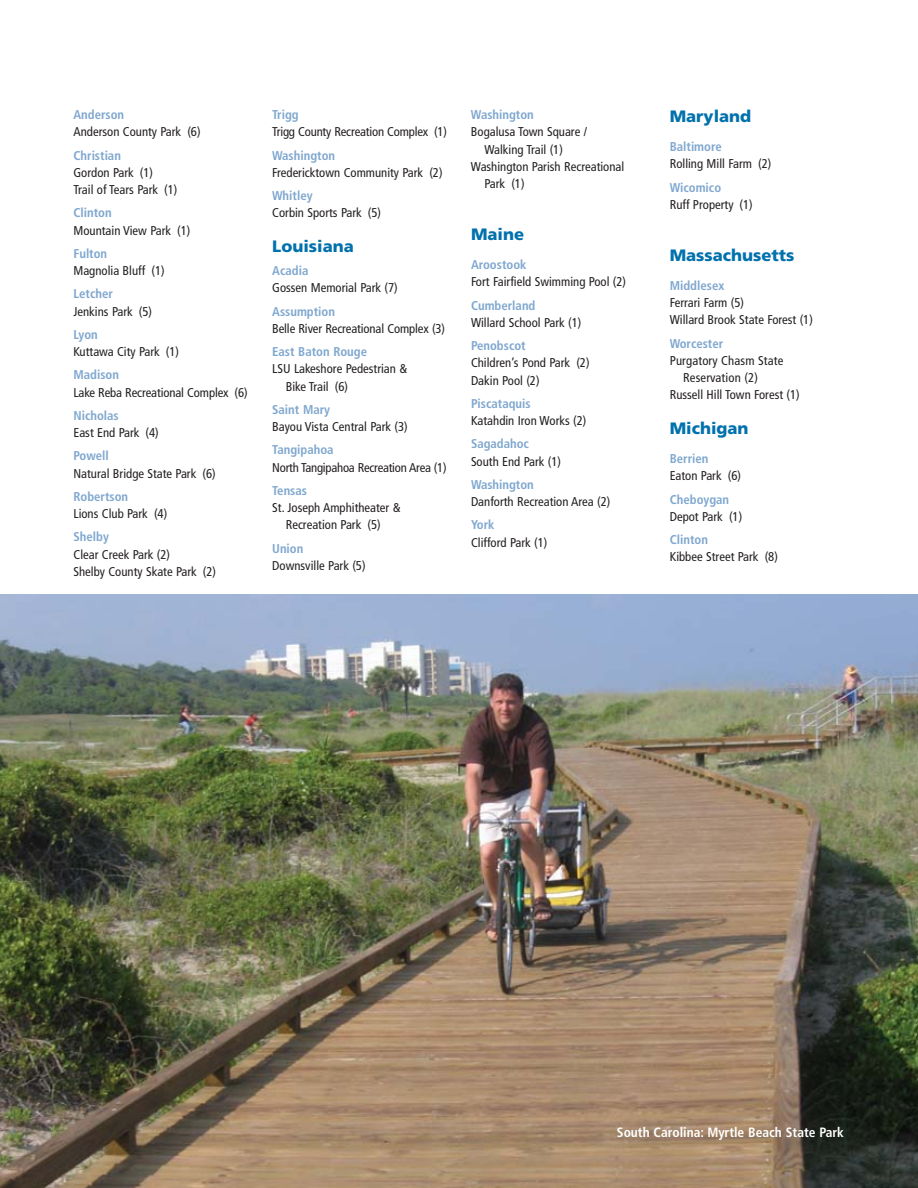
<style>
.page{position:relative;width:918px;height:1188px;background:#fff}
.page>*{position:absolute;margin:0;border:0;box-sizing:border-box;transform-origin:0 0}
.t1{font:900 16.5px "Frutiger";color:#0071ad}
.t2{font:700 condensed 13.5px "Frutiger";color:#fff}
.t3{font:condensed 12.75px/17.2px "Frutiger";color:#231f20}
.t4{font:700 condensed 12.75px "Frutiger";color:#7fa7cf}
.t5{font:condensed 12.75px "Frutiger";letter-spacing:-.02em;color:#231f20}
</style>
<div class="page">
<img style="left:0;top:594px;width:918px;height:594px">
<p class="t4" style="left:74px;top:110px;width:52px">Anderson</p>
<p class="t3" style="left:74px;top:124px;width:129px">Anderson County Park (6)</p>
<p class="t4" style="left:74px;top:150px;width:49px">Christian</p>
<p class="t3" style="left:74px;top:165px;width:105px">Gordon Park (1)<br>Trail of Tears Park (1)</p>
<p class="t4" style="left:74px;top:208px;width:40px">Clinton</p>
<p class="t3" style="left:74px;top:223px;width:118px">Mountain View Park (1)</p>
<p class="t4" style="left:74px;top:248px;width:35px">Fulton</p>
<p class="t3" style="left:74px;top:263px;width:93px">Magnolia Bluff (1)</p>
<p class="t4" style="left:74px;top:289px;width:41px">Letcher</p>
<p class="t3" style="left:74px;top:304px;width:80px">Jenkins Park (5)</p>
<p class="t4" style="left:74px;top:329px;width:26px">Lyon</p>
<p class="t3" style="left:74px;top:344px;width:107px">Kuttawa City Park (1)</p>
<p class="t4" style="left:74px;top:370px;width:47px">Madison</p>
<p class="t3" style="left:74px;top:385px;width:176px">Lake Reba Recreational Complex (6)</p>
<p class="t4" style="left:74px;top:410px;width:47px">Nicholas</p>
<p class="t3" style="left:74px;top:425px;width:87px">East End Park (4)</p>
<p class="t4" style="left:74px;top:451px;width:37px">Powell</p>
<p class="t3" style="left:74px;top:466px;width:144px">Natural Bridge State Park (6)</p>
<p class="t4" style="left:74px;top:491px;width:56px">Robertson</p>
<p class="t3" style="left:74px;top:506px;width:95px">Lions Club Park (4)</p>
<p class="t4" style="left:74px;top:532px;width:37px">Shelby</p>
<p class="t3" style="left:74px;top:547px;width:144px">Clear Creek Park (2)<br>Shelby County Skate Park (2)</p>
<p class="t4" style="left:272px;top:109px;width:28px">Trigg</p>
<p class="t3" style="left:272px;top:124px;width:176px">Trigg County Recreation Complex (1)</p>
<p class="t4" style="left:272px;top:150px;width:64px">Washington</p>
<p class="t3" style="left:272px;top:165px;width:172px">Fredericktown Community Park (2)</p>
<p class="t4" style="left:272px;top:190px;width:42px">Whitley</p>
<p class="t3" style="left:272px;top:205px;width:110px">Corbin Sports Park (5)</p>
<p class="t1" style="left:272px;top:239px;width:83px">Louisiana</p>
<p class="t4" style="left:272px;top:266px;width:38px">Acadia</p>
<p class="t3" style="left:272px;top:280px;width:127px">Gossen Memorial Park (7)</p>
<p class="t4" style="left:272px;top:306px;width:64px">Assumption</p>
<p class="t3" style="left:272px;top:321px;width:174px">Belle River Recreational Complex (3)</p>
<p class="t4" style="left:272px;top:346px;width:96px">East Baton Rouge</p>
<p class="t3" style="left:286px;top:361px;width:123px;text-indent:-13px">LSU Lakeshore Pedestrian &amp;<br>Bike Trail (6)</p>
<p class="t4" style="left:272px;top:404px;width:59px">Saint Mary</p>
<p class="t3" style="left:272px;top:419px;width:137px">Bayou Vista Central Park (3)</p>
<p class="t4" style="left:272px;top:445px;width:63px">Tangipahoa</p>
<p class="t5" style="left:272px;top:462px;width:176px">North Tangipahoa Recreation Area (1)</p>
<p class="t4" style="left:272px;top:485px;width:36px">Tensas</p>
<p class="t3" style="left:272px;top:500px;width:130px;text-align:center">St. Joseph Amphitheater &amp;<br>Recreation Park (5)</p>
<p class="t4" style="left:272px;top:543px;width:33px">Union</p>
<p class="t3" style="left:272px;top:558px;width:95px">Downsville Park (5)</p>
<p class="t4" style="left:471px;top:109px;width:64px">Washington</p>
<p class="t3" style="left:471px;top:124px;width:118px">Bogalusa Town Square /</p>
<p class="t3" style="left:484px;top:142px;width:80px">Walking Trail (1)</p>
<p class="t3" style="left:471px;top:159px;width:155px">Washington Parish Recreational</p>
<p class="t3" style="left:484px;top:176px;width:42px">Park (1)</p>
<p class="t1" style="left:471px;top:227px;width:55px">Maine</p>
<p class="t4" style="left:471px;top:260px;width:57px">Aroostook</p>
<p class="t3" style="left:471px;top:274px;width:157px">Fort Fairfield Swimming Pool (2)</p>
<p class="t4" style="left:471px;top:300px;width:66px">Cumberland</p>
<p class="t3" style="left:471px;top:315px;width:112px">Willard School Park (1)</p>
<p class="t4" style="left:471px;top:340px;width:56px">Penobscot</p>
<p class="t3" style="left:471px;top:355px;width:120px">Children’s Pond Park (2)<br>Dakin Pool (2)</p>
<p class="t4" style="left:471px;top:398px;width:61px">Piscataquis</p>
<p class="t3" style="left:471px;top:413px;width:117px">Katahdin Iron Works (2)</p>
<p class="t4" style="left:471px;top:439px;width:60px">Sagadahoc</p>
<p class="t3" style="left:471px;top:454px;width:92px">South End Park (1)</p>
<p class="t4" style="left:471px;top:479px;width:64px">Washington</p>
<p class="t3" style="left:471px;top:494px;width:141px">Danforth Recreation Area (2)</p>
<p class="t4" style="left:471px;top:520px;width:25px">York</p>
<p class="t3" style="left:471px;top:535px;width:78px">Clifford Park (1)</p>
<p class="t1" style="left:670px;top:110px;width:83px">Maryland</p>
<p class="t4" style="left:670px;top:142px;width:54px">Baltimore</p>
<p class="t3" style="left:670px;top:156px;width:103px">Rolling Mill Farm (2)</p>
<p class="t4" style="left:670px;top:182px;width:53px">Wicomico</p>
<p class="t3" style="left:670px;top:197px;width:85px">Ruff Property (1)</p>
<p class="t1" style="left:670px;top:248px;width:126px">Massachusetts</p>
<p class="t4" style="left:670px;top:280px;width:56px">Middlesex</p>
<p class="t3" style="left:670px;top:295px;width:145px">Ferrari Farm (5)<br>Willard Brook State Forest (1)</p>
<p class="t4" style="left:670px;top:338px;width:55px">Worcester</p>
<p class="t3" style="left:670px;top:353px;width:115px">Purgatory Chasm State</p>
<p class="t3" style="left:683px;top:370px;width:76px">Reservation (2)</p>
<p class="t3" style="left:670px;top:387px;width:132px">Russell Hill Town Forest (1)</p>
<p class="t1" style="left:670px;top:422px;width:80px">Michigan</p>
<p class="t4" style="left:670px;top:454px;width:40px">Berrien</p>
<p class="t3" style="left:670px;top:468px;width:73px">Eaton Park (6)</p>
<p class="t4" style="left:670px;top:494px;width:61px">Cheboygan</p>
<p class="t3" style="left:670px;top:509px;width:74px">Depot Park (1)</p>
<p class="t4" style="left:670px;top:535px;width:40px">Clinton</p>
<p class="t3" style="left:670px;top:549px;width:110px">Kibbee Street Park (8)</p>
<p class="t2" style="left:617px;top:1126px;width:228px">South Carolina: Myrtle Beach State Park</p>
</div>
